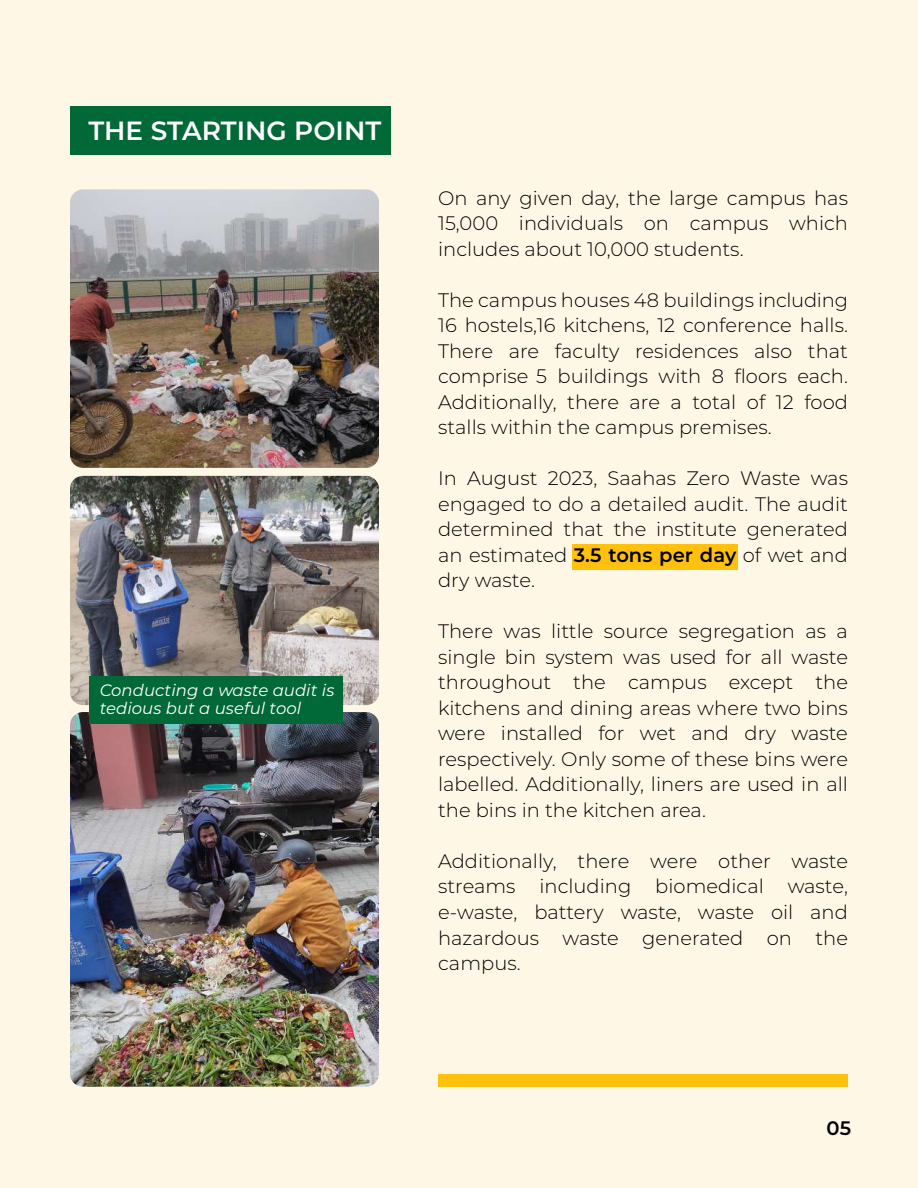
<style>
.page{position:relative;width:918px;height:1188px;background:#fff7e5}
.page>*{position:absolute;margin:0;border:0;box-sizing:border-box;transform-origin:0 0}
.t1{font:600 26.4px "Montserrat";color:#fff}
.t2{font:300 19.5px/25.5px "Montserrat";color:#000;text-align:justify}
.t3{font:600 19.5px "Montserrat";color:#000}
.t4{font:italic 16.5px/18px "Montserrat";color:#fff}
.s1{font-weight:600}
</style>
<div class="page">
<img style="left:70px;top:712px;width:309px;height:375px">
<div style="left:572px;top:544px;width:166px;height:25px;background:#ffc00e"></div>
<div style="left:70px;top:106px;width:321px;height:49px;background:#006937"></div>
<div style="left:438px;top:1074px;width:410px;height:13px;background:#ffc00e"></div>
<img style="left:70px;top:476px;width:309px;height:229px">
<img style="left:70px;top:189px;width:309px;height:279px">
<div style="left:89px;top:676px;width:254px;height:47px;background:#006937"></div>
<h1 class="t1" style="left:88px;top:111px;width:294px">THE STARTING POINT</h1>
<p class="t4" style="left:100px;top:680px;width:236px">Conducting a waste audit is tedious but a useful tool</p>
<p class="t2" style="left:438px;top:185px;width:411px">On any given day, the large campus has 15,000 individuals on campus which includes about 10,000 students.</p>
<p class="t2" style="left:438px;top:287px;width:411px">The campus houses 48 buildings including 16 hostels,16 kitchens, 12 conference halls.<br>There are faculty residences also that comprise 5 buildings with 8 floors each.<br>Additionally, there are a total of 12 food stalls within the campus premises.</p>
<p class="t2" style="left:438px;top:465px;width:411px">In August 2023, Saahas Zero Waste was engaged to do a detailed audit. The audit determined that the institute generated an estimated <span class="s1">3.5 tons per day</span> of wet and dry waste.</p>
<p class="t2" style="left:438px;top:618px;width:411px">There was little source segregation as a single bin system was used for all waste throughout the campus except the kitchens and dining areas where two bins were installed for wet and dry waste respectively. Only some of these bins were labelled. Additionally, liners are used in all the bins in the kitchen area.</p>
<p class="t2" style="left:438px;top:848px;width:411px">Additionally, there were other waste streams including biomedical waste, e-waste, battery waste, waste oil and hazardous waste generated on the campus.</p>
<p class="t3" style="left:827px;top:1114px;width:26px">05</p>
</div>
